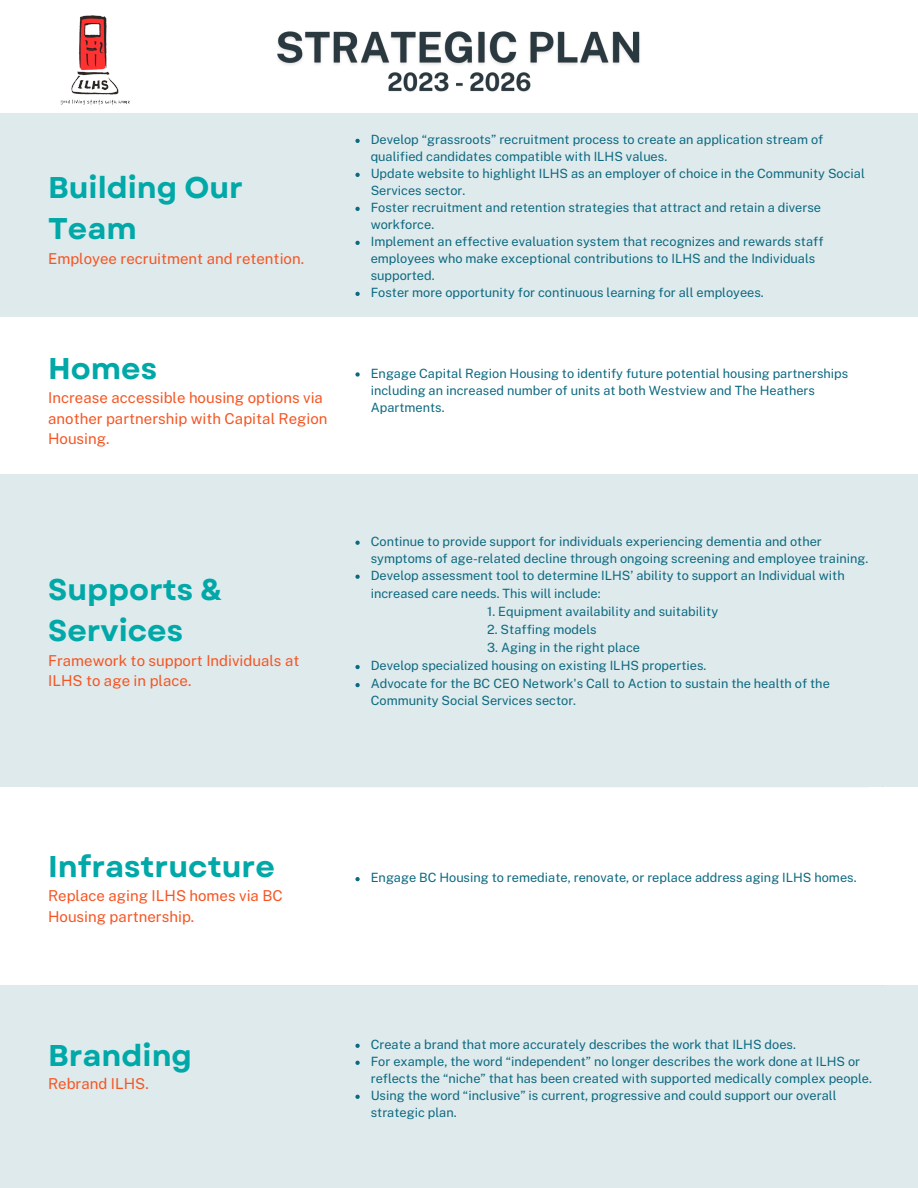
<style>
.page{position:relative;width:918px;height:1188px;background:#deeaec}
.page>*{position:absolute;margin:0;border:0;box-sizing:border-box;transform-origin:0 0}
.t1{font:700 30px/41.4px "Garet";color:#00a8a8}
.t2{font:15px/20.2px "Public Sans";color:#f55523}
.t3{font:12.75px/17px "Public Sans";color:#0c6980}
</style>
<div class="page">
<div style="left:0;top:317px;width:900px;height:151px;background:#fff"></div>
<div style="left:811px;top:317px;width:107px;height:151px;background:#fff"></div>
<svg style="left:40px;top:473px;width:843px;height:513px"></svg>
<svg style="left:355px;top:139px;width:5px;height:4px"></svg>
<svg style="left:355px;top:173px;width:5px;height:4px"></svg>
<svg style="left:355px;top:207px;width:5px;height:4px"></svg>
<svg style="left:355px;top:241px;width:5px;height:4px"></svg>
<svg style="left:355px;top:292px;width:5px;height:4px"></svg>
<svg style="left:355px;top:372px;width:5px;height:5px"></svg>
<svg style="left:355px;top:541px;width:5px;height:4px"></svg>
<svg style="left:355px;top:575px;width:5px;height:4px"></svg>
<svg style="left:355px;top:665px;width:5px;height:4px"></svg>
<svg style="left:355px;top:683px;width:5px;height:4px"></svg>
<svg style="left:355px;top:877px;width:5px;height:4px"></svg>
<svg style="left:355px;top:1044px;width:5px;height:4px"></svg>
<svg style="left:355px;top:1061px;width:5px;height:4px"></svg>
<svg style="left:355px;top:1095px;width:5px;height:4px"></svg>
<hr style="left:40px;top:472px;width:842px;height:2px;background:#deeaec">
<hr style="left:40px;top:785px;width:842px;height:2px;background:#deeaec">
<hr style="left:40px;top:985px;width:842px;height:2px;background:#deeaec">
<div style="left:869px;top:787px;width:49px;height:198px;background:#fff"></div>
<div style="left:0;top:0;width:918px;height:113px;background:#fff"></div>
<img style="left:60px;top:15px;width:70px;height:90px">
<img style="left:277px;top:31px;width:363px;height:34px">
<img style="left:388px;top:72px;width:143px;height:20px">
<div style="left:0;top:449px;width:918px;height:24px;background:#fff"></div>
<div style="left:0;top:787px;width:40px;height:198px;background:#fff"></div>
<p class="t1" style="left:48px;top:167px;width:196px">Building Our<br>Team</p>
<p class="t2" style="left:48px;top:248px;width:257px">Employee recruitment and retention.</p>
<p class="t1" style="left:48px;top:348px;width:110px">Homes</p>
<p class="t2" style="left:48px;top:388px;width:281px">Increase accessible housing options via another partnership with Capital Region<br>Housing.</p>
<h1 class="t1" style="left:48px;top:569px;width:176px">Supports &amp;<br>Services</h1>
<p class="t2" style="left:48px;top:650px;width:253px">Framework to support Individuals at<br>ILHS to age in place.</p>
<p class="t3" style="left:371px;top:131px;width:454px">Develop “grassroots” recruitment process to create an application stream of qualified candidates compatible with ILHS values.</p>
<p class="t3" style="left:371px;top:165px;width:496px">Update website to highlight ILHS as an employer of choice in the Community Social<br>Services sector.</p>
<p class="t3" style="left:371px;top:199px;width:452px">Foster recruitment and retention strategies that attract and retain a diverse workforce.</p>
<p class="t3" style="left:371px;top:233px;width:454px">Implement an effective evaluation system that recognizes and rewards staff employees who make exceptional contributions to ILHS and the Individuals supported.</p>
<p class="t3" style="left:371px;top:284px;width:395px">Foster more opportunity for continuous learning for all employees.</p>
<p class="t3" style="left:371px;top:365px;width:479px">Engage Capital Region Housing to identify future potential housing partnerships including an increased number of units at both Westview and The Heathers<br>Apartments.</p>
<p class="t3" style="left:371px;top:533px;width:499px">Continue to provide support for individuals experiencing dementia and other symptoms of age-related decline through ongoing screening and employee training.</p>
<p class="t3" style="left:371px;top:566px;width:476px;line-height:18px">Develop assessment tool to determine ILHS’ ability to support an Individual with increased care needs. This will include:</p>
<p class="t3" style="left:487px;top:603px;width:233px">1. Equipment availability and suitability</p>
<p class="t3" style="left:487px;top:621px;width:111px">2. Staffing models</p>
<p class="t3" style="left:487px;top:639px;width:154px">3. Aging in the right place</p>
<p class="t3" style="left:371px;top:657px;width:337px">Develop specialized housing on existing ILHS properties.</p>
<p class="t3" style="left:371px;top:675px;width:461px">Advocate for the BC CEO Network's Call to Action to sustain the health of the<br>Community Social Services sector.</p>
<p class="t1" style="left:48px;top:846px;width:228px">Infrastructure</p>
<p class="t2" style="left:48px;top:886px;width:236px">Replace aging ILHS homes via BC<br>Housing partnership.</p>
<p class="t1" style="left:48px;top:1035px;width:146px">Branding</p>
<p class="t2" style="left:48px;top:1074px;width:102px">Rebrand ILHS.</p>
<p class="t3" style="left:371px;top:869px;width:487px">Engage BC Housing to remediate, renovate, or replace address aging ILHS homes.</p>
<p class="t3" style="left:371px;top:1036px;width:427px">Create a brand that more accurately describes the work that ILHS does.</p>
<p class="t3" style="left:371px;top:1053px;width:503px">For example, the word “independent” no longer describes the work done at ILHS or reflects the “niche” that has been created with supported medically complex people.</p>
<p class="t3" style="left:371px;top:1087px;width:467px">Using the word “inclusive” is current, progressive and could support our overall strategic plan.</p>
</div>
